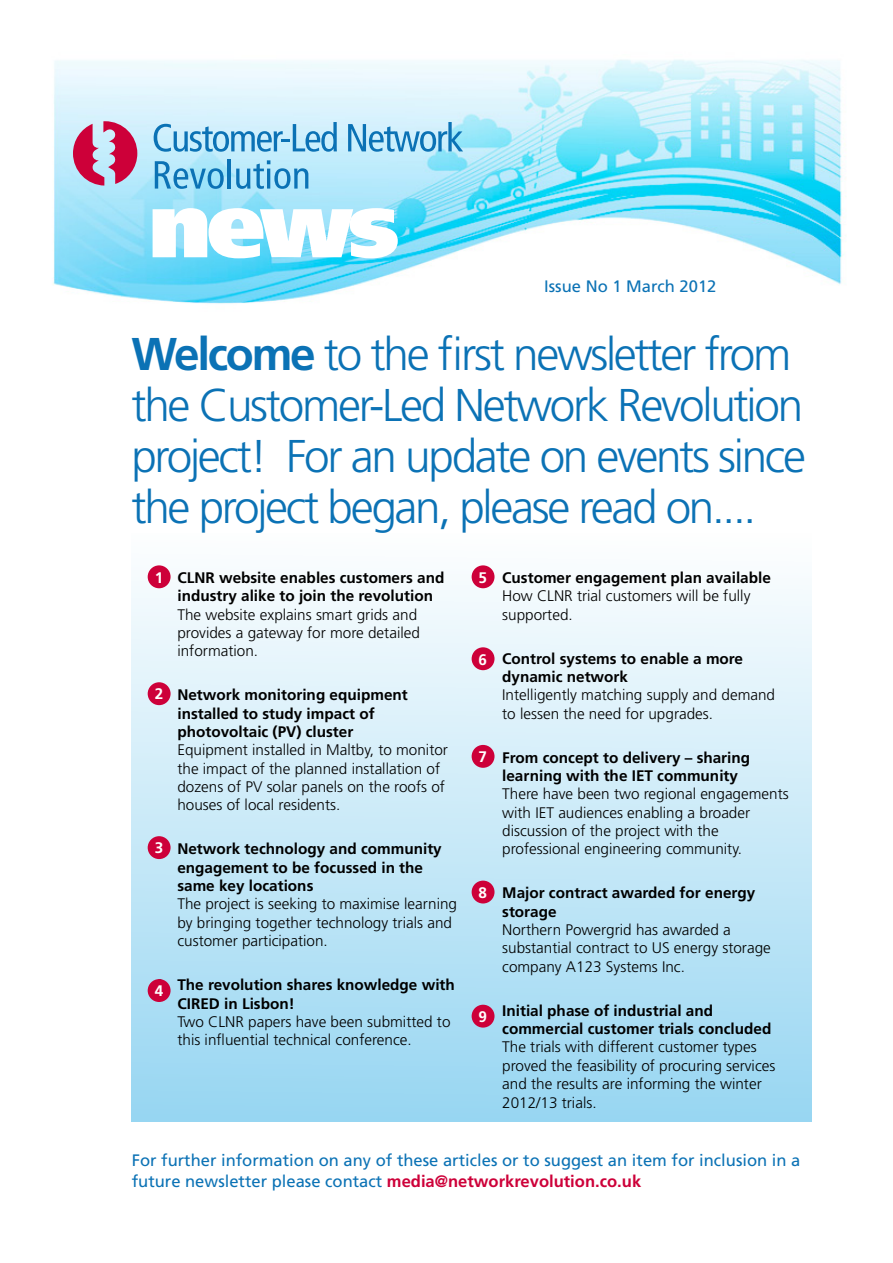
<style>
.page{position:relative;width:893px;height:1263px;background:#fff}
.page>*{position:absolute;margin:0;border:0;box-sizing:border-box;transform-origin:0 0}
.t1{font:900 92.25px "Frutiger";color:#fff}
.t2{font:300 45.9px/51px "Frutiger";letter-spacing:-.05em;color:#0b72b5}
.t3{font:16.65px/20.4px "Frutiger";color:#0b72b5}
.t4{font:300 15.3px/18.3px "Frutiger";color:#000}
.t5{font:700 15.3px/18.3px "Frutiger";color:#000}
.t6{font:700 15.3px "Frutiger";color:#fff}
.s1{font-weight:700}
.s2{color:#fff}
.s3{font-weight:700;color:#fff}
.s4{font-weight:700;color:#cd0039}
</style>
<div class="page">
<img style="left:53px;top:59px;width:791px;height:245px">
<svg style="left:154px;top:122px;width:183px;height:30px;background:#93c9e7"></svg>
<svg style="left:348px;top:122px;width:115px;height:30px;background:#8ac5e4"></svg>
<svg style="left:155px;top:161px;width:69px;height:28px;background:#76c0e3"></svg>
<hr style="left:228px;top:159px;width:3px;height:30px;background:#0b72b5">
<svg style="left:236px;top:160px;width:72px;height:29px;background:#84c5e6"></svg>
<svg style="left:73px;top:121px;width:64px;height:65px;background:#c87196"></svg>
<div style="left:131px;top:533px;width:681px;height:589px;background:linear-gradient(to bottom,#fefefe,#97d6f2)"></div>
<div style="left:148px;top:565px;width:23px;height:23px;background:#cd0039;border-radius:50%"></div>
<div style="left:148px;top:682px;width:23px;height:23px;background:#cd0039;border-radius:50%"></div>
<div style="left:148px;top:836px;width:23px;height:23px;background:#cd0039;border-radius:50%"></div>
<div style="left:148px;top:979px;width:23px;height:23px;background:#cd0039;border-radius:50%"></div>
<div style="left:472px;top:565px;width:22px;height:23px;background:#cd0039;border-radius:50%"></div>
<div style="left:472px;top:647px;width:22px;height:23px;background:#cd0039;border-radius:50%"></div>
<div style="left:472px;top:745px;width:22px;height:23px;background:#cd0039;border-radius:50%"></div>
<div style="left:472px;top:881px;width:22px;height:22px;background:#cd0039;border-radius:50%"></div>
<div style="left:472px;top:1005px;width:22px;height:22px;background:#cd0039;border-radius:50%"></div>
<h1 class="t1" style="left:148px;top:169px;width:252px">news</h1>
<p class="t3" style="left:544px;top:276px;width:174px">Issue No 1 March 2012</p>
<h2 class="t2" style="left:131px;top:329px;width:676px"><span class="s1">Welcome</span> to the first newsletter from the Customer-Led Network Revolution project! For an update on events since the project began, please read on....</h2>
<p class="t5" style="left:177px;top:568px;width:268px;text-indent:-23px"><span class="s2">1</span>. CLNR website enables customers and industry alike to join the revolution</p>
<p class="t4" style="left:177px;top:605px;width:244px">The website explains smart grids and provides a gateway for more detailed information.</p>
<p class="t5" style="left:177px;top:686px;width:232px;text-indent:-23px"><span class="s2">2</span>. Network monitoring equipment installed to study impact of photovoltaic (PV) cluster</p>
<p class="t4" style="left:177px;top:741px;width:272px">Equipment installed in Maltby, to monitor the impact of the planned installation of dozens of PV solar panels on the roofs of houses of local residents.</p>
<p class="t5" style="left:177px;top:840px;width:266px;text-indent:-23px"><span class="s2">3</span>. Network technology and community engagement to be focussed in the same key locations</p>
<p class="t4" style="left:177px;top:895px;width:281px">The project is seeking to maximise learning by bringing together technology trials and customer participation.</p>
<p class="t5" style="left:177px;top:976px;width:279px;text-indent:-23px">4. The revolution shares knowledge with<br>CIRED in Lisbon!</p>
<p class="t4" style="left:177px;top:1013px;width:275px">Two CLNR papers have been submitted to this influential technical conference.</p>
<p class="t4" style="left:502px;top:569px;width:270px;text-indent:-24px"><span class="s3">5</span><span class="s1">. Customer engagement plan available<br></span>How CLNR trial customers will be fully supported.</p>
<p class="t5" style="left:502px;top:649px;width:242px;text-indent:-24px"><span class="s2">6</span>. Control systems to enable a more dynamic network</p>
<p class="t4" style="left:502px;top:686px;width:274px">Intelligently matching supply and demand to lessen the need for upgrades.</p>
<p class="t5" style="left:502px;top:748px;width:249px;text-indent:-24px"><span class="s2">7</span>. From concept to delivery – sharing learning with the IET community</p>
<p class="t4" style="left:502px;top:785px;width:288px">There have been two regional engagements with IET audiences enabling a broader discussion of the project with the professional engineering community.</p>
<p class="t5" style="left:502px;top:884px;width:255px;text-indent:-24px"><span class="s2">8</span>. Major contract awarded for energy storage</p>
<p class="t4" style="left:502px;top:921px;width:270px">Northern Powergrid has awarded a substantial contract to US energy storage company A123 Systems Inc.</p>
<p class="t5" style="left:502px;top:1001px;width:271px;text-indent:-23px">9. Initial phase of industrial and commercial customer trials concluded</p>
<p class="t4" style="left:502px;top:1038px;width:275px">The trials with different customer types proved the feasibility of procuring services and the results are informing the winter 2012/13 trials.</p>
<p class="t6" style="left:155px;top:982px;width:10px">4</p>
<p class="t6" style="left:479px;top:1007px;width:10px">9</p>
<p class="t3" style="left:132px;top:1150px;width:670px">For further information on any of these articles or to suggest an item for inclusion in a future newsletter please contact <span class="s4">media@networkrevolution.co.uk</span></p>
</div>
